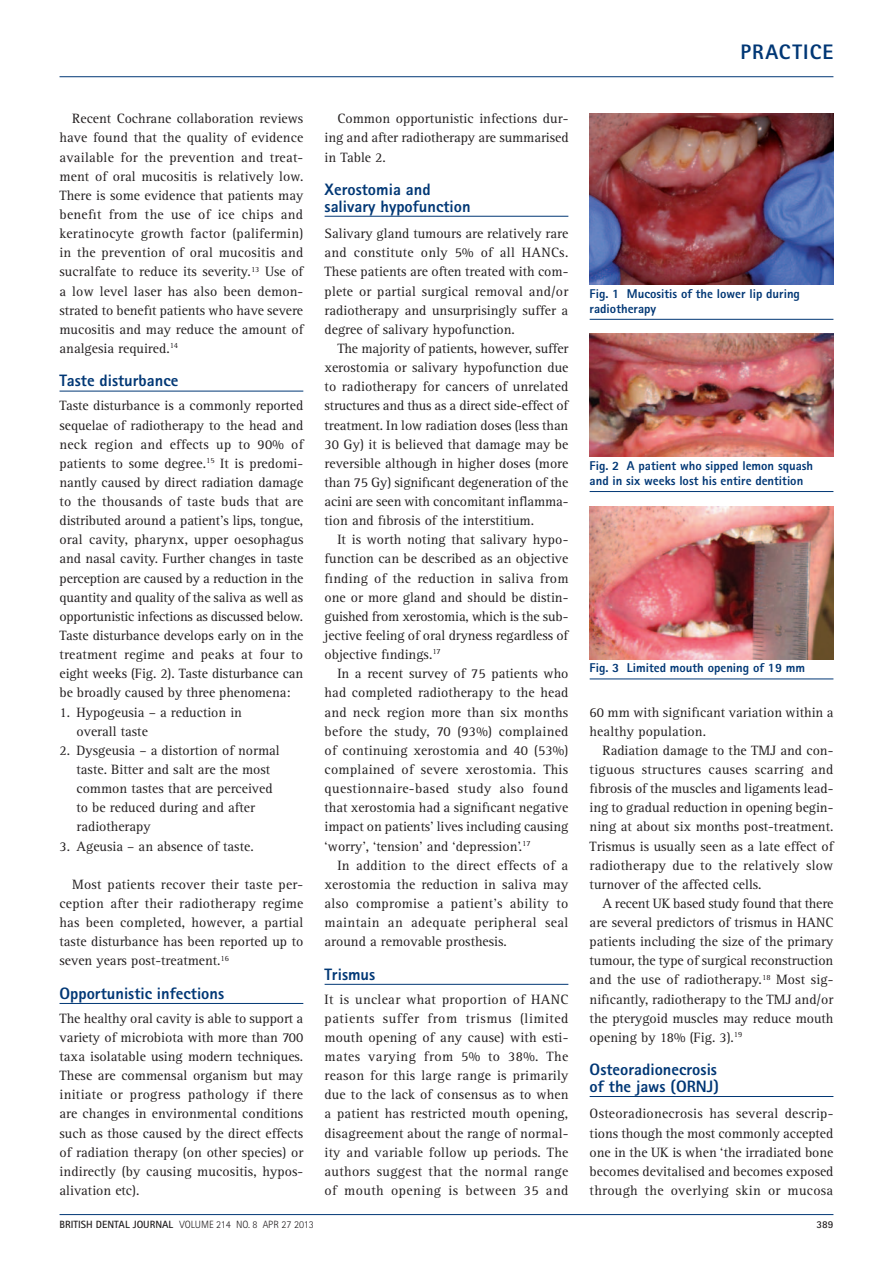
<style>
.page{position:relative;width:893px;height:1263px;background:#fff}
.page>*{position:absolute;margin:0;border:0;box-sizing:border-box;transform-origin:0 0}
.t1{font:800 21px "Rotis Sans Serif Std";letter-spacing:.055em;color:#013775}
.crosshead_2{font:800 16.5px/16.5px "Rotis Sans Serif Std";color:#013775}
.body{font:13.95px/19.2px "Rotis Serif Std";color:#231f20;text-align:justify}
.body_fullout{font:13.95px/19.2px "Rotis Serif Std";letter-spacing:.005em;color:#231f20;text-align:justify}
.body_number_list{font:13.95px/19.2px "Rotis Serif Std";color:#231f20}
.table_fig_caption{font:800 12.75px/15px "Rotis Sans Serif Std";color:#013775}
.t2{font:300 10.5px "Rotis Sans Serif Std";color:#231f20}
.t3{font:700 10.5px "Rotis Sans Serif Std";color:#231f20}
.s1{font-weight:700}
</style>
<div class="page">
<hr style="left:60px;top:76px;width:773px;height:1px;background:#013775">
<hr style="left:60px;top:391px;width:243px;height:1px;background:#013775">
<hr style="left:60px;top:1003px;width:243px;height:1px;background:#013775">
<hr style="left:325px;top:216px;width:243px;height:1px;background:#013775">
<hr style="left:325px;top:984px;width:243px;height:1px;background:#013775">
<hr style="left:590px;top:1096px;width:243px;height:1px;background:#013775">
<img style="left:590px;top:334px;width:243px;height:123px">
<img style="left:590px;top:114px;width:243px;height:170px">
<img style="left:590px;top:506px;width:243px;height:153px">
<hr style="left:590px;top:491px;width:243px;height:1px;background:#013775">
<hr style="left:590px;top:319px;width:243px;height:1px;background:#013775">
<hr style="left:590px;top:678px;width:243px;height:1px;background:#013775">
<hr style="left:60px;top:1214px;width:773px;height:1px;background:#013775">
<p class="t1" style="left:740px;top:39px;width:94px">PRACTICE</p>
<p class="body" style="left:60px;top:109px;width:245px;text-indent:13px">Recent Cochrane collaboration reviews have found that the quality of evidence available for the prevention and treat&shy;ment of oral mucositis is relatively low.<br>There is some evidence that patients may benefit from the use of ice chips and keratinocyte growth factor (palifermin) in the prevention of oral mucositis and sucralfate to reduce its severity.<sup>13</sup> Use of a low level laser has also been demon&shy;strated to benefit patients who have severe mucositis and may reduce the amount of analgesia required.<sup>14</sup></p>
<p class="crosshead_2" style="left:60px;top:372px;width:120px">Taste disturbance</p>
<p class="body_fullout" style="left:60px;top:397px;width:245px">Taste disturbance is a commonly reported sequelae of radiotherapy to the head and neck region and effects up to 90% of patients to some degree.<sup>15</sup> It is predomi&shy;nantly caused by direct radiation damage to the thousands of taste buds that are distributed around a patient’s lips, tongue, oral cavity, pharynx, upper oesophagus and nasal cavity. Further changes in taste perception are caused by a reduction in the quantity and quality of the saliva as well as opportunistic infections as discussed below.<br>Taste disturbance develops early on in the treatment regime and peaks at four to eight weeks (Fig. 2). Taste disturbance can be broadly caused by three phenomena:</p>
<p class="body_number_list" style="left:77px;top:703px;width:167px;text-indent:-17px">1. Hypogeusia – a reduction in overall taste</p>
<p class="body_number_list" style="left:77px;top:741px;width:205px;text-indent:-17px">2. Dysgeusia – a distortion of normal taste. Bitter and salt are the most common tastes that are perceived to be reduced during and after radiotherapy</p>
<p class="body_number_list" style="left:60px;top:837px;width:196px">3. Ageusia – an absence of taste.</p>
<p class="body" style="left:60px;top:875px;width:245px;text-indent:13px">Most patients recover their taste per&shy;ception after their radiotherapy regime has been completed, however, a partial taste disturbance has been reported up to seven years post-treatment.<sup>16</sup></p>
<p class="crosshead_2" style="left:60px;top:985px;width:166px">Opportunistic infections</p>
<p class="body_fullout" style="left:60px;top:1009px;width:245px">The healthy oral cavity is able to support a variety of microbiota with more than 700 taxa isolatable using modern techniques.<br>These are commensal organism but may initiate or progress pathology if there are changes in environmental conditions such as those caused by the direct effects of radiation therapy (on other species) or indirectly (by causing mucositis, hypos&shy;alivation etc).</p>
<p class="body" style="left:325px;top:109px;width:245px;text-indent:13px">Common opportunistic infections dur&shy;ing and after radiotherapy are summarised in Table 2.</p>
<p class="crosshead_2" style="left:325px;top:181px;width:148px">Xerostomia and salivary hypofunction</p>
<p class="body_fullout" style="left:325px;top:224px;width:245px">Salivary gland tumours are relatively rare and constitute only 5% of all HANCs.<br>These patients are often treated with com&shy;plete or partial surgical removal and/or radiotherapy and unsurprisingly suffer a degree of salivary hypofunction.</p>
<p class="body" style="left:325px;top:339px;width:245px;text-indent:13px">The majority of patients, however, suffer xerostomia or salivary hypofunction due to radiotherapy for cancers of unrelated structures and thus as a direct side-effect of treatment. In low radiation doses (less than 30 Gy) it is believed that damage may be reversible although in higher doses (more than 75 Gy) significant degeneration of the acini are seen with concomitant inflamma&shy;tion and fibrosis of the interstitium.</p>
<p class="body" style="left:325px;top:530px;width:245px;text-indent:13px">It is worth noting that salivary hypo&shy;function can be described as an objective finding of the reduction in saliva from one or more gland and should be distin&shy;guished from xerostomia, which is the sub&shy;jective feeling of oral dryness regardless of objective findings.<sup>17</sup></p>
<p class="body" style="left:325px;top:664px;width:245px;text-indent:13px">In a recent survey of 75 patients who had completed radiotherapy to the head and neck region more than six months before the study, 70 (93%) complained of continuing xerostomia and 40 (53%) complained of severe xerostomia. This questionnaire-based study also found that xerostomia had a significant negative impact on patients’ lives including causing ‘worry’, ‘tension’ and ‘depression’.<sup>17</sup></p>
<p class="body" style="left:325px;top:856px;width:245px;text-indent:13px">In addition to the direct effects of a xerostomia the reduction in saliva may also compromise a patient’s ability to maintain an adequate peripheral seal around a removable prosthesis.</p>
<p class="crosshead_2" style="left:325px;top:966px;width:52px">Trismus</p>
<p class="body_fullout" style="left:325px;top:990px;width:245px">It is unclear what proportion of HANC patients suffer from trismus (limited mouth opening of any cause) with esti&shy;mates varying from 5% to 38%. The reason for this large range is primarily due to the lack of consensus as to when a patient has restricted mouth opening, disagreement about the range of normal&shy;ity and variable follow up periods. The authors suggest that the normal range of mouth opening is between 35 and</p>
<p class="table_fig_caption" style="left:590px;top:286px;width:212px">Fig. 1 Mucositis of the lower lip during radiotherapy</p>
<p class="table_fig_caption" style="left:590px;top:458px;width:225px">Fig. 2 A patient who sipped lemon squash and in six weeks lost his entire dentition</p>
<p class="table_fig_caption" style="left:590px;top:660px;width:217px">Fig. 3 Limited mouth opening of 19 mm</p>
<p class="body_fullout" style="left:590px;top:703px;width:245px">60 mm with significant variation within a healthy population.</p>
<p class="body" style="left:590px;top:741px;width:245px;text-indent:13px">Radiation damage to the TMJ and con&shy;tiguous structures causes scarring and fibrosis of the muscles and ligaments lead&shy;ing to gradual reduction in opening begin&shy;ning at about six months post-treatment.<br>Trismus is usually seen as a late effect of radiotherapy due to the relatively slow turnover of the affected cells.</p>
<p class="body" style="left:590px;top:894px;width:245px;text-indent:13px">A recent UK based study found that there are several predictors of trismus in HANC patients including the size of the primary tumour, the type of surgical reconstruction and the use of radiotherapy.<sup>18</sup> Most sig&shy;nificantly, radiotherapy to the TMJ and/or the pterygoid muscles may reduce mouth opening by 18% (Fig. 3).<sup>19</sup></p>
<p class="crosshead_2" style="left:590px;top:1061px;width:131px">Osteoradionecrosis of the jaws (ORNJ)</p>
<p class="body_fullout" style="left:590px;top:1104px;width:245px">Osteoradionecrosis has several descrip&shy;tions though the most commonly accepted one in the UK is when ‘the irradiated bone becomes devitalised and becomes exposed through the overlying skin or mucosa</p>
<p class="t2" style="left:60px;top:1218px;width:256px"><span class="s1">BRITISH DENTAL JOURNAL</span> VOLUME 214 NO. 8 APR 27 2013</p>
<p class="t3" style="left:816px;top:1217px;width:18px">389</p>
</div>
